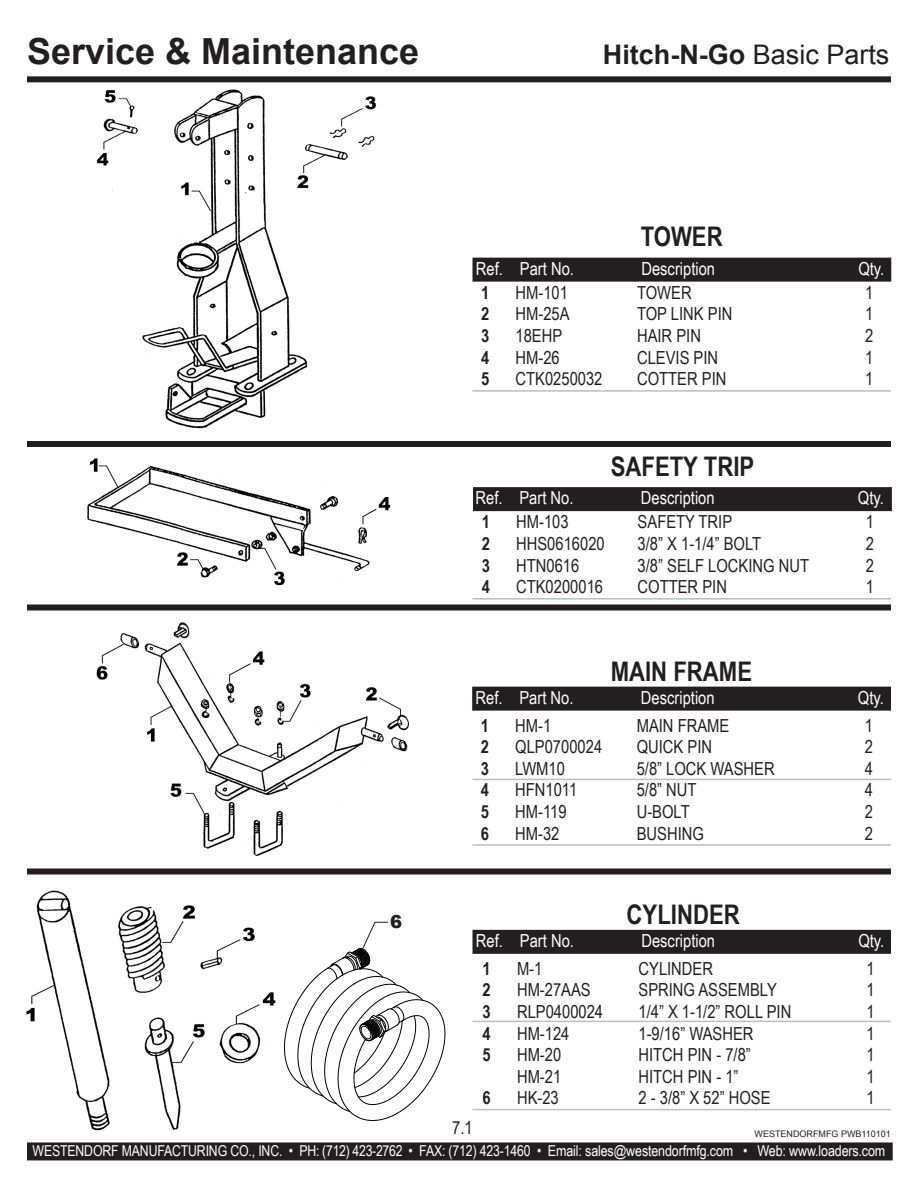
<style>
.page{position:relative;width:918px;height:1188px;background:#fff}
.page>*{position:absolute;margin:0;border:0;box-sizing:border-box;transform-origin:0 0}
.t1{font:700 36px "Arial";color:#231f20}
.t2{font:700 27px "Arial Narrow";color:#231f20}
.t3{font:700 27px "Arial";color:#231f20}
.t4{font:18px "Arial Narrow";color:#231f20}
.t5{font:18px "Arial Narrow";color:#fff}
.t6{font:700 18px "Arial Narrow";color:#231f20}
.t7{font:900 18px "Arial";color:#231f20}
.t8{font:15px "Arial Narrow";letter-spacing:-.01em;color:#fff}
.t9{font:9px "Arial";color:#231f20}
.s1{font-weight:400}
</style>
<div class="page">
<div style="left:27px;top:1142px;width:866px;height:18px;background:#231f20"></div>
<div style="left:27px;top:76px;width:864px;height:6px;background:#231f20"></div>
<div style="left:473px;top:487px;width:419px;height:24px;background:#231f20"></div>
<hr style="left:472px;top:598px;width:419px;height:2px;background:#bcbdc0">
<div style="left:472px;top:258px;width:419px;height:24px;background:#231f20"></div>
<img style="left:87px;top:458px;width:304px;height:128px">
<img style="left:96px;top:89px;width:281px;height:340px">
<div style="left:27px;top:441px;width:864px;height:6px;background:#231f20"></div>
<div style="left:27px;top:604px;width:864px;height:6px;background:#231f20"></div>
<img style="left:96px;top:622px;width:313px;height:234px">
<div style="left:472px;top:687px;width:419px;height:24px;background:#231f20"></div>
<hr style="left:472px;top:844px;width:419px;height:2px;background:#bcbdc0">
<hr style="left:472px;top:779px;width:419px;height:1px;background:#bcbdc0">
<div style="left:27px;top:868px;width:864px;height:6px;background:#231f20"></div>
<img style="left:27px;top:890px;width:249px;height:241px">
<div style="left:472px;top:930px;width:419px;height:24px;background:#231f20"></div>
<hr style="left:472px;top:1021px;width:419px;height:1px;background:#bcbdc0">
<hr style="left:472px;top:1109px;width:419px;height:1px;background:#bcbdc0">
<svg style="left:284px;top:922px;width:162px;height:199px"></svg>
<hr style="left:472px;top:390px;width:419px;height:2px;background:#bcbdc0">
<p class="t1" style="left:27px;top:28px;width:394px">Service &amp; Maintenance</p>
<p class="t3" style="left:603px;top:37px;width:288px">Hitch-N-Go <span class="s1">Basic Parts</span></p>
<p class="t7" style="left:390px;top:909px;width:14px">6</p>
<p class="t2" style="left:641px;top:216px;width:84px">TOWER</p>
<p class="t5" style="left:476px;top:255px;width:100px">Ref. Part No.</p>
<p class="t5" style="left:641px;top:255px;width:75px">Description</p>
<p class="t5" style="left:858px;top:255px;width:27px">Qty.</p>
<p class="t6" style="left:481px;top:279px;width:10px">1</p>
<p class="t4" style="left:516px;top:279px;width:54px">HM-101</p>
<p class="t4" style="left:637px;top:279px;width:56px">TOWER</p>
<p class="t4" style="left:865px;top:279px;width:10px">1</p>
<p class="t6" style="left:481px;top:300px;width:10px">2</p>
<p class="t4" style="left:516px;top:301px;width:56px">HM-25A</p>
<p class="t4" style="left:637px;top:301px;width:97px">TOP LINK PIN</p>
<p class="t4" style="left:865px;top:301px;width:10px">1</p>
<p class="t6" style="left:481px;top:322px;width:10px">3</p>
<p class="t4" style="left:516px;top:323px;width:48px">18EHP</p>
<p class="t4" style="left:637px;top:323px;width:65px">HAIR PIN</p>
<p class="t4" style="left:865px;top:323px;width:10px">2</p>
<p class="t6" style="left:481px;top:344px;width:10px">4</p>
<p class="t4" style="left:516px;top:344px;width:46px">HM-26</p>
<p class="t4" style="left:637px;top:344px;width:83px">CLEVIS PIN</p>
<p class="t4" style="left:865px;top:344px;width:10px">1</p>
<p class="t6" style="left:481px;top:365px;width:10px">5</p>
<p class="t4" style="left:516px;top:366px;width:88px">CTK0250032</p>
<p class="t4" style="left:637px;top:366px;width:91px">COTTER PIN</p>
<p class="t4" style="left:865px;top:366px;width:10px">1</p>
<p class="t2" style="left:611px;top:446px;width:145px">SAFETY TRIP</p>
<p class="t5" style="left:475px;top:485px;width:100px">Ref. Part No.</p>
<p class="t5" style="left:641px;top:485px;width:75px">Description</p>
<p class="t5" style="left:858px;top:485px;width:27px">Qty.</p>
<p class="t6" style="left:482px;top:508px;width:10px">1</p>
<p class="t4" style="left:516px;top:509px;width:54px">HM-103</p>
<p class="t4" style="left:638px;top:509px;width:96px">SAFETY TRIP</p>
<p class="t4" style="left:866px;top:509px;width:10px">1</p>
<p class="t6" style="left:482px;top:530px;width:10px">2</p>
<p class="t4" style="left:516px;top:530px;width:90px">HHS0616020</p>
<p class="t4" style="left:638px;top:530px;width:125px">3/8” X 1-1/4” BOLT</p>
<p class="t4" style="left:866px;top:530px;width:10px">2</p>
<p class="t6" style="left:482px;top:552px;width:10px">3</p>
<p class="t4" style="left:516px;top:552px;width:65px">HTN0616</p>
<p class="t4" style="left:638px;top:552px;width:173px">3/8” SELF LOCKING NUT</p>
<p class="t4" style="left:866px;top:552px;width:10px">2</p>
<p class="t6" style="left:482px;top:573px;width:10px">4</p>
<p class="t4" style="left:516px;top:574px;width:88px">CTK0200016</p>
<p class="t4" style="left:638px;top:574px;width:91px">COTTER PIN</p>
<p class="t4" style="left:866px;top:574px;width:10px">1</p>
<p class="t2" style="left:611px;top:651px;width:143px">MAIN FRAME</p>
<p class="t5" style="left:475px;top:684px;width:100px">Ref. Part No.</p>
<p class="t5" style="left:641px;top:684px;width:75px">Description</p>
<p class="t5" style="left:858px;top:684px;width:27px">Qty.</p>
<p class="t6" style="left:481px;top:712px;width:10px">1</p>
<p class="t4" style="left:515px;top:712px;width:38px">HM-1</p>
<p class="t4" style="left:637px;top:712px;width:94px">MAIN FRAME</p>
<p class="t4" style="left:865px;top:712px;width:10px">1</p>
<p class="t6" style="left:481px;top:733px;width:10px">2</p>
<p class="t4" style="left:515px;top:734px;width:88px">QLP0700024</p>
<p class="t4" style="left:637px;top:734px;width:77px">QUICK PIN</p>
<p class="t4" style="left:865px;top:734px;width:10px">2</p>
<p class="t6" style="left:481px;top:755px;width:10px">3</p>
<p class="t4" style="left:515px;top:755px;width:51px">LWM10</p>
<p class="t4" style="left:637px;top:755px;width:140px">5/8” LOCK WASHER</p>
<p class="t4" style="left:865px;top:755px;width:10px">4</p>
<p class="t6" style="left:481px;top:776px;width:10px">4</p>
<p class="t4" style="left:515px;top:777px;width:64px">HFN1011</p>
<p class="t4" style="left:637px;top:777px;width:61px">5/8” NUT</p>
<p class="t4" style="left:865px;top:777px;width:10px">4</p>
<p class="t6" style="left:481px;top:798px;width:10px">5</p>
<p class="t4" style="left:515px;top:798px;width:53px">HM-119</p>
<p class="t4" style="left:637px;top:798px;width:55px">U-BOLT</p>
<p class="t4" style="left:865px;top:798px;width:10px">2</p>
<p class="t6" style="left:481px;top:820px;width:10px">6</p>
<p class="t4" style="left:515px;top:820px;width:46px">HM-32</p>
<p class="t4" style="left:637px;top:820px;width:69px">BUSHING</p>
<p class="t4" style="left:865px;top:820px;width:10px">2</p>
<p class="t2" style="left:627px;top:894px;width:115px">CYLINDER</p>
<p class="t5" style="left:476px;top:927px;width:100px">Ref. Part No.</p>
<p class="t5" style="left:641px;top:927px;width:75px">Description</p>
<p class="t5" style="left:858px;top:927px;width:27px">Qty.</p>
<p class="t4" style="left:452px;top:1115px;width:22px">7.1</p>
<p class="t6" style="left:483px;top:955px;width:10px">1</p>
<p class="t4" style="left:517px;top:955px;width:27px">M-1</p>
<p class="t4" style="left:639px;top:955px;width:76px">CYLINDER</p>
<p class="t4" style="left:867px;top:955px;width:10px">1</p>
<p class="t6" style="left:483px;top:976px;width:10px">2</p>
<p class="t4" style="left:517px;top:977px;width:75px">HM-27AAS</p>
<p class="t4" style="left:639px;top:977px;width:140px">SPRING ASSEMBLY</p>
<p class="t4" style="left:867px;top:977px;width:10px">1</p>
<p class="t6" style="left:483px;top:998px;width:10px">3</p>
<p class="t4" style="left:517px;top:998px;width:88px">RLP0400024</p>
<p class="t4" style="left:639px;top:998px;width:154px">1/4” X 1-1/2” ROLL PIN</p>
<p class="t4" style="left:867px;top:998px;width:10px">1</p>
<p class="t6" style="left:483px;top:1020px;width:10px">4</p>
<p class="t4" style="left:517px;top:1020px;width:54px">HM-124</p>
<p class="t4" style="left:639px;top:1020px;width:117px">1-9/16” WASHER</p>
<p class="t4" style="left:867px;top:1020px;width:10px">1</p>
<p class="t6" style="left:483px;top:1041px;width:10px">5</p>
<p class="t4" style="left:517px;top:1042px;width:46px">HM-20</p>
<p class="t4" style="left:639px;top:1042px;width:114px">HITCH PIN - 7/8”</p>
<p class="t4" style="left:867px;top:1042px;width:10px">1</p>
<p class="t4" style="left:517px;top:1063px;width:46px">HM-21</p>
<p class="t4" style="left:639px;top:1063px;width:102px">HITCH PIN - 1”</p>
<p class="t4" style="left:867px;top:1063px;width:10px">1</p>
<p class="t6" style="left:483px;top:1084px;width:10px">6</p>
<p class="t4" style="left:517px;top:1085px;width:43px">HK-23</p>
<p class="t4" style="left:639px;top:1085px;width:134px">2 - 3/8” X 52” HOSE</p>
<p class="t4" style="left:867px;top:1085px;width:10px">1</p>
<p class="t9" style="left:755px;top:1128px;width:138px">WESTENDORFMFG PWB110101</p>
<p class="t8" style="left:33px;top:1140px;width:854px">WESTENDORF MANUFACTURING CO., INC. • PH: (712) 423-2762 • FAX: (712) 423-1460 • Email: sales@westendorfmfg.com • Web: www.loaders.com</p>
</div>
